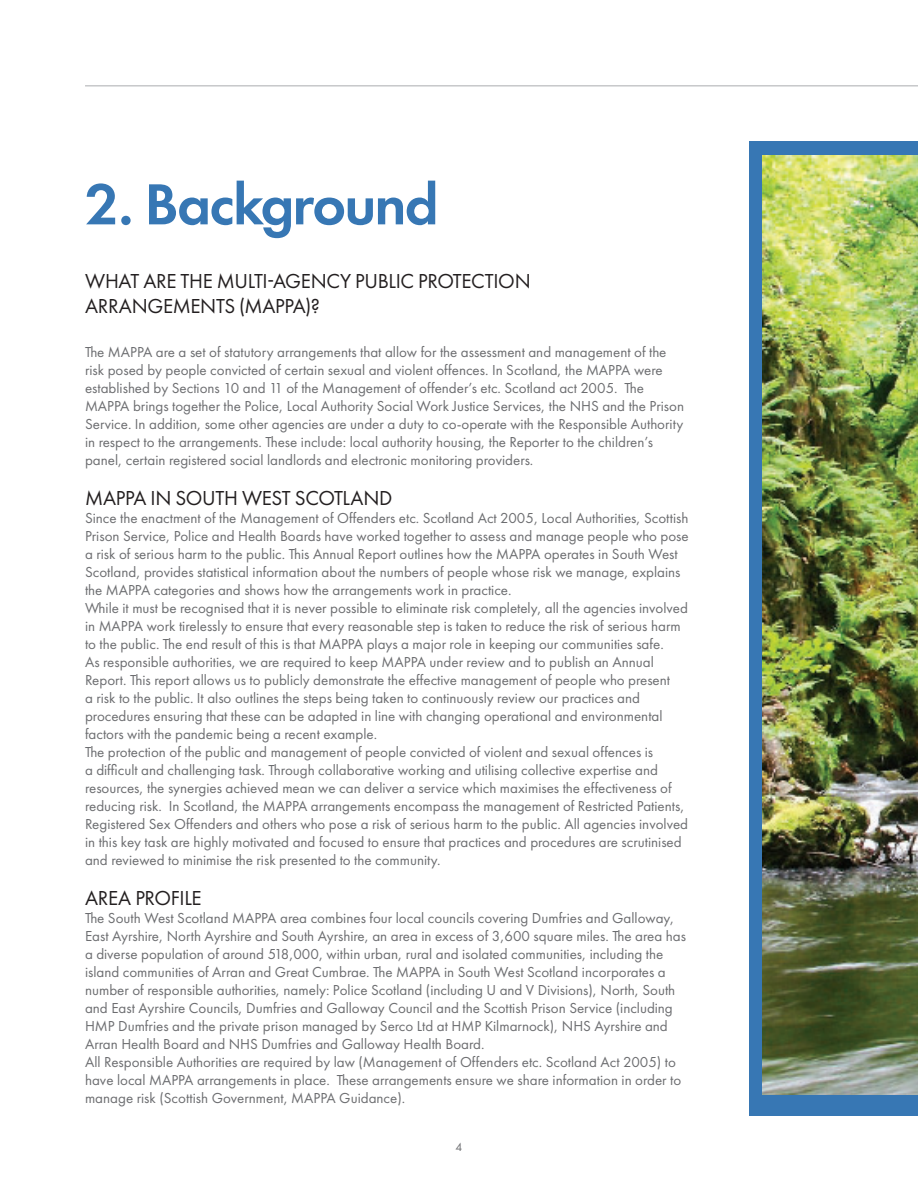
<style>
.page{position:relative;width:918px;height:1188px;background:#fff}
.page>*{position:absolute;margin:0;border:0;box-sizing:border-box;transform-origin:0 0}
.LEFT{font:600 60px "Futura PT";letter-spacing:-.03em;color:#3777b4}
.LEFT-2{font:21px/25.2px "Futura PT";letter-spacing:-.015em;color:#231f20}
.JUSTIFY{font:21px "Futura PT";letter-spacing:-.015em;color:#231f20}
.JUSTIFY-2{font:15px/18px "Futura PT";color:#6c6d70}
.t1{font:12px "Futura PT";color:#6c6d70}
</style>
<div class="page">
<div style="left:749px;top:141px;width:169px;height:975px;background:#3777b4"></div>
<img style="left:763px;top:155px;width:155px;height:940px">
<hr style="left:85px;top:85px;width:833px;height:2px;background:#c7c8ca">
<p class="LEFT" style="left:85px;top:167px;width:355px">2. Background</p>
<p class="LEFT-2" style="left:85px;top:268px;width:447px">WHAT ARE THE MULTI-AGENCY PUBLIC PROTECTION<br>ARRANGEMENTS (MAPPA)?</p>
<p class="JUSTIFY-2" style="left:85px;top:342px;width:601px">The MAPPA are a set of statutory arrangements that allow for the assessment and management of the risk posed by people convicted of certain sexual and violent offences. In Scotland, the MAPPA were established by Sections 10 and 11 of the Management of offender’s etc. Scotland act 2005. The MAPPA brings together the Police, Local Authority Social Work Justice Services, the NHS and the Prison Service. In addition, some other agencies are under a duty to co-operate with the Responsible Authority in respect to the arrangements. These include: local authority housing, the Reporter to the children’s panel, certain registered social landlords and electronic monitoring providers.</p>
<p class="JUSTIFY" style="left:85px;top:485px;width:309px">MAPPA IN SOUTH WEST SCOTLAND</p>
<p class="JUSTIFY-2" style="left:85px;top:509px;width:605px">Since the enactment of the Management of Offenders etc. Scotland Act 2005, Local Authorities, Scottish Prison Service, Police and Health Boards have worked together to assess and manage people who pose a risk of serious harm to the public. This Annual Report outlines how the MAPPA operates in South West Scotland, provides statistical information about the numbers of people whose risk we manage, explains the MAPPA categories and shows how the arrangements work in practice.</p>
<p class="JUSTIFY-2" style="left:85px;top:599px;width:605px">While it must be recognised that it is never possible to eliminate risk completely, all the agencies involved in MAPPA work tirelessly to ensure that every reasonable step is taken to reduce the risk of serious harm to the public. The end result of this is that MAPPA plays a major role in keeping our communities safe.</p>
<p class="JUSTIFY-2" style="left:85px;top:653px;width:587px">As responsible authorities, we are required to keep MAPPA under review and to publish an Annual Report. This report allows us to publicly demonstrate the effective management of people who present a risk to the public. It also outlines the steps being taken to continuously review our practices and procedures ensuring that these can be adapted in line with changing operational and environmental factors with the pandemic being a recent example.</p>
<p class="JUSTIFY-2" style="left:85px;top:743px;width:605px">The protection of the public and management of people convicted of violent and sexual offences is<br>a difficult and challenging task. Through collaborative working and utilising collective expertise and resources, the synergies achieved mean we can deliver a service which maximises the effectiveness of reducing risk. In Scotland, the MAPPA arrangements encompass the management of Restricted Patients, Registered Sex Offenders and others who pose a risk of serious harm to the public. All agencies involved in this key task are highly motivated and focused to ensure that practices and procedures are scrutinised and reviewed to minimise the risk presented to the community.</p>
<p class="JUSTIFY" style="left:85px;top:886px;width:118px">AREA PROFILE</p>
<p class="JUSTIFY-2" style="left:85px;top:909px;width:603px">The South West Scotland MAPPA area combines four local councils covering Dumfries and Galloway, East Ayrshire, North Ayrshire and South Ayrshire, an area in excess of 3,600 square miles. The area has a diverse population of around 518,000, within urban, rural and isolated communities, including the island communities of Arran and Great Cumbrae. The MAPPA in South West Scotland incorporates a number of responsible authorities, namely: Police Scotland (including U and V Divisions), North, South and East Ayrshire Councils, Dumfries and Galloway Council and the Scottish Prison Service (including HMP Dumfries and the private prison managed by Serco Ltd at HMP Kilmarnock), NHS Ayrshire and Arran Health Board and NHS Dumfries and Galloway Health Board.</p>
<p class="JUSTIFY-2" style="left:85px;top:1053px;width:598px">All Responsible Authorities are required by law (Management of Offenders etc. Scotland Act 2005) to have local MAPPA arrangements in place. These arrangements ensure we share information in order to manage risk (Scottish Government, MAPPA Guidance).</p>
<p class="t1" style="left:456px;top:1140px;width:8px">4</p>
</div>
